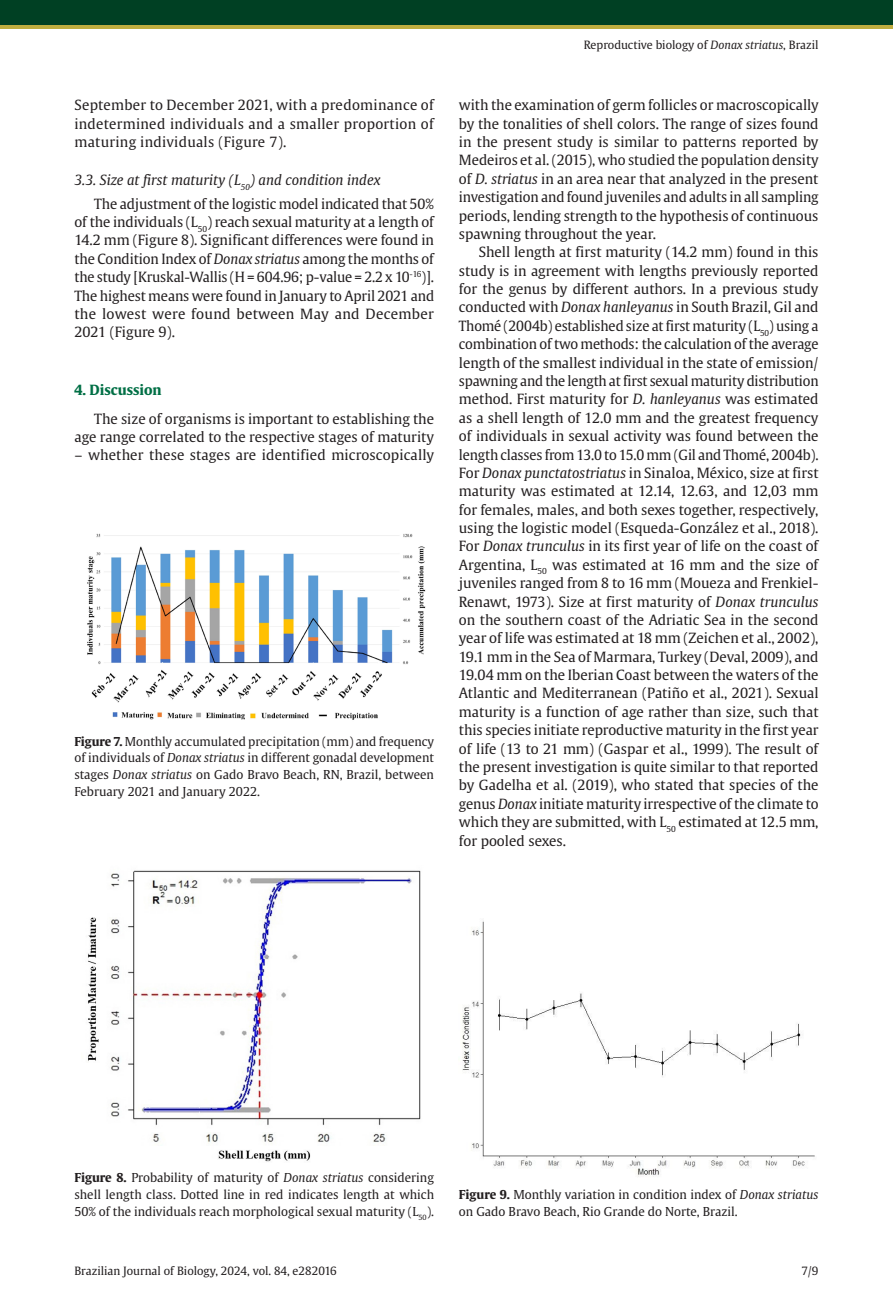
<style>
.page{position:relative;width:893px;height:1315px;background:#fff}
.page>*{position:absolute;margin:0;border:0;box-sizing:border-box;transform-origin:0 0}
.Paragraph{font:14px/18.4px "Gulliver";color:#231f20;text-align:justify}
.Heading2{font:italic 14px "Gulliver";color:#231f20}
.Heading1{font:700 14px "Gulliver";color:#006f45}
.FigureCaption{font:12.25px/16.6px "Gulliver";color:#231f20;text-align:justify}
.t1{font:11.38px "Gulliver";color:#231f20}
.s1{font-style:italic}
.s2{font-weight:700}
</style>
<div class="page">
<div style="left:0;top:12px;width:893px;height:17px;background:#bfad40"></div>
<div style="left:0;top:0;width:893px;height:25px;background:#004023"></div>
<img style="left:87px;top:533px;width:339px;height:187px">
<img style="left:88px;top:870px;width:333px;height:292px">
<img style="left:462px;top:920px;width:353px;height:257px">
<p class="Paragraph" style="left:74px;top:96px;width:361px">September to December 2021, with a predominance of indetermined individuals and a smaller proportion of maturing individuals (Figure 7).</p>
<p class="Heading2" style="left:74px;top:172px;width:308px">3.3. Size at first maturity (L<sub>50</sub>) and condition index</p>
<p class="Paragraph" style="left:74px;top:194px;width:361px;text-indent:20px">The adjustment of the logistic model indicated that 50% of the individuals (L<sub>50</sub>) reach sexual maturity at a length of 14.2 mm (Figure 8). Significant differences were found in the Condition Index of <span class="s1">Donax striatus</span> among the months of the study [Kruskal-Wallis (H = 604.96; p-value = 2.2 x 10<sup>-16</sup>)].<br>The highest means were found in January to April 2021 and the lowest were found between May and December 2021 (Figure 9).</p>
<p class="Heading1" style="left:74px;top:381px;width:89px">4. Discussion</p>
<p class="Paragraph" style="left:74px;top:409px;width:361px;text-align:right">The size of organisms is important to establishing the age range correlated to the respective stages of maturity</p>
<p class="Paragraph" style="left:74px;top:446px;width:361px">– whether these stages are identified microscopically</p>
<p class="FigureCaption" style="left:74px;top:733px;width:361px"><span class="s2">Figure 7.</span> Monthly accumulated precipitation (mm) and frequency of individuals of <span class="s1">Donax striatus</span> in different gonadal development stages <span class="s1">Donax striatus</span> on Gado Bravo Beach, RN, Brazil, between February 2021 and January 2022.</p>
<p class="t1" style="left:584px;top:37px;width:236px">Reproductive biology of <span class="s1">Donax striatus</span>, Brazil</p>
<p class="Paragraph" style="left:459px;top:96px;width:361px">with the examination of germ follicles or macroscopically by the tonalities of shell colors. The range of sizes found in the present study is similar to patterns reported by Medeiros et al. (2015), who studied the population density of <span class="s1">D. striatus</span> in an area near that analyzed in the present investigation and found juveniles and adults in all sampling periods, lending strength to the hypothesis of continuous spawning throughout the year.</p>
<p class="Paragraph" style="left:459px;top:243px;width:361px;text-indent:20px">Shell length at first maturity (14.2 mm) found in this study is in agreement with lengths previously reported for the genus by different authors. In a previous study conducted with <span class="s1">Donax hanleyanus</span> in South Brazil, Gil and Thomé (2004b) established size at first maturity (L<sub>50</sub>) using a combination of two methods: the calculation of the average length of the smallest individual in the state of emission/ spawning and the length at first sexual maturity distribution method. First maturity for <span class="s1">D. hanleyanus</span> was estimated as a shell length of 12.0 mm and the greatest frequency of individuals in sexual activity was found between the length classes from 13.0 to 15.0 mm (Gil and Thomé, 2004b).<br>For <span class="s1">Donax punctatostriatus</span> in Sinaloa, México, size at first maturity was estimated at 12.14, 12.63, and 12,03 mm for females, males, and both sexes together, respectively, using the logistic model (Esqueda-González et al., 2018).<br>For <span class="s1">Donax trunculus</span> in its first year of life on the coast of Argentina, L<sub>50</sub> was estimated at 16 mm and the size of juveniles ranged from 8 to 16 mm (Moueza and Frenkiel-Renawt, 1973). Size at first maturity of <span class="s1">Donax trunculus </span>on the southern coast of the Adriatic Sea in the second year of life was estimated at 18 mm (Zeichen et al., 2002), 19.1 mm in the Sea of Marmara, Turkey (Deval, 2009), and 19.04 mm on the Iberian Coast between the waters of the Atlantic and Mediterranean (Patiño et al., 2021). Sexual maturity is a function of age rather than size, such that this species initiate reproductive maturity in the first year of life (13 to 21 mm) (Gaspar et al., 1999). The result of the present investigation is quite similar to that reported by Gadelha et al. (2019), who stated that species of the genus <span class="s1">Donax</span> initiate maturity irrespective of the climate to which they are submitted, with L<sub>50</sub> estimated at 12.5 mm, for pooled sexes.</p>
<p class="FigureCaption" style="left:74px;top:1169px;width:361px"><span class="s2">Figure 8.</span> Probability of maturity of <span class="s1">Donax striatus</span> considering shell length class. Dotted line in red indicates length at which 50% of the individuals reach morphological sexual maturity (L<sub>50</sub>).</p>
<p class="FigureCaption" style="left:459px;top:1186px;width:361px"><span class="s2">Figure 9.</span> Monthly variation in condition index of <span class="s1">Donax striatus </span>on Gado Bravo Beach, Rio Grande do Norte, Brazil.</p>
<p class="t1" style="left:74px;top:1264px;width:264px">Brazilian Journal of Biology, 2024, vol. 84, e282016</p>
<p class="t1" style="left:801px;top:1264px;width:19px">7/9</p>
</div>
